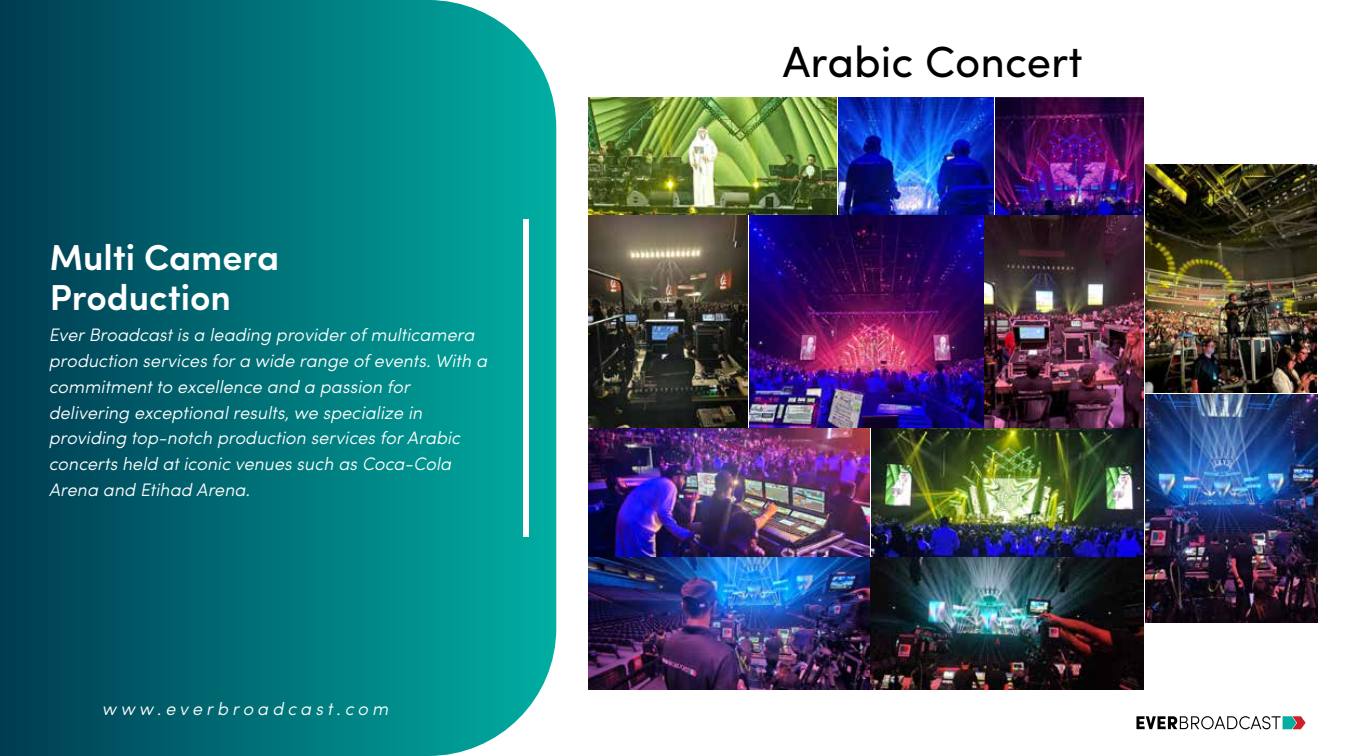
<style>
.page{position:relative;width:1350px;height:756px;background:#fff}
.page>*{position:absolute;margin:0;border:0;box-sizing:border-box;transform-origin:0 0}
.t1{font:43.65px "Sofia Pro";color:#000}
.t2{font:600 36.15px/40.2px "Sofia Pro";color:#fff}
.t3{font:italic 300 18.15px/25.8px "Sofia Pro";color:#fff}
.t4{font:italic 300 18.15px "Sofia Pro";letter-spacing:.22em;color:#fff}
</style>
<div class="page">
<svg style="left:0;top:0;width:556px;height:756px;background:#04757b"></svg>
<div style="left:523px;top:219px;width:5px;height:318px;background:#fff"></div>
<img style="left:1145px;top:164px;width:172px;height:459px">
<img style="left:588px;top:98px;width:249px;height:116px">
<img style="left:749px;top:215px;width:234px;height:213px">
<img style="left:839px;top:98px;width:305px;height:116px">
<img style="left:588px;top:215px;width:159px;height:213px">
<img style="left:985px;top:215px;width:159px;height:213px">
<img style="left:588px;top:429px;width:556px;height:127px">
<img style="left:588px;top:558px;width:556px;height:131px">
<svg style="left:1136px;top:716px;width:170px;height:13px"></svg>
<h2 class="t2" style="left:50px;top:235px;width:231px">Multi Camera<br>Production</h2>
<p class="t3" style="left:49px;top:321px;width:440px">Ever Broadcast is a leading provider of multicamera production services for a wide range of events. With a commitment to excellence and a passion for delivering exceptional results, we specialize in providing top-notch production services for Arabic concerts held at iconic venues such as Coca-Cola Arena and Etihad Arena.</p>
<p class="t4" style="left:102px;top:695px;width:288px">www.everbroadcast.com</p>
<h1 class="t1" style="left:782px;top:30px;width:302px">Arabic Concert</h1>
</div>
